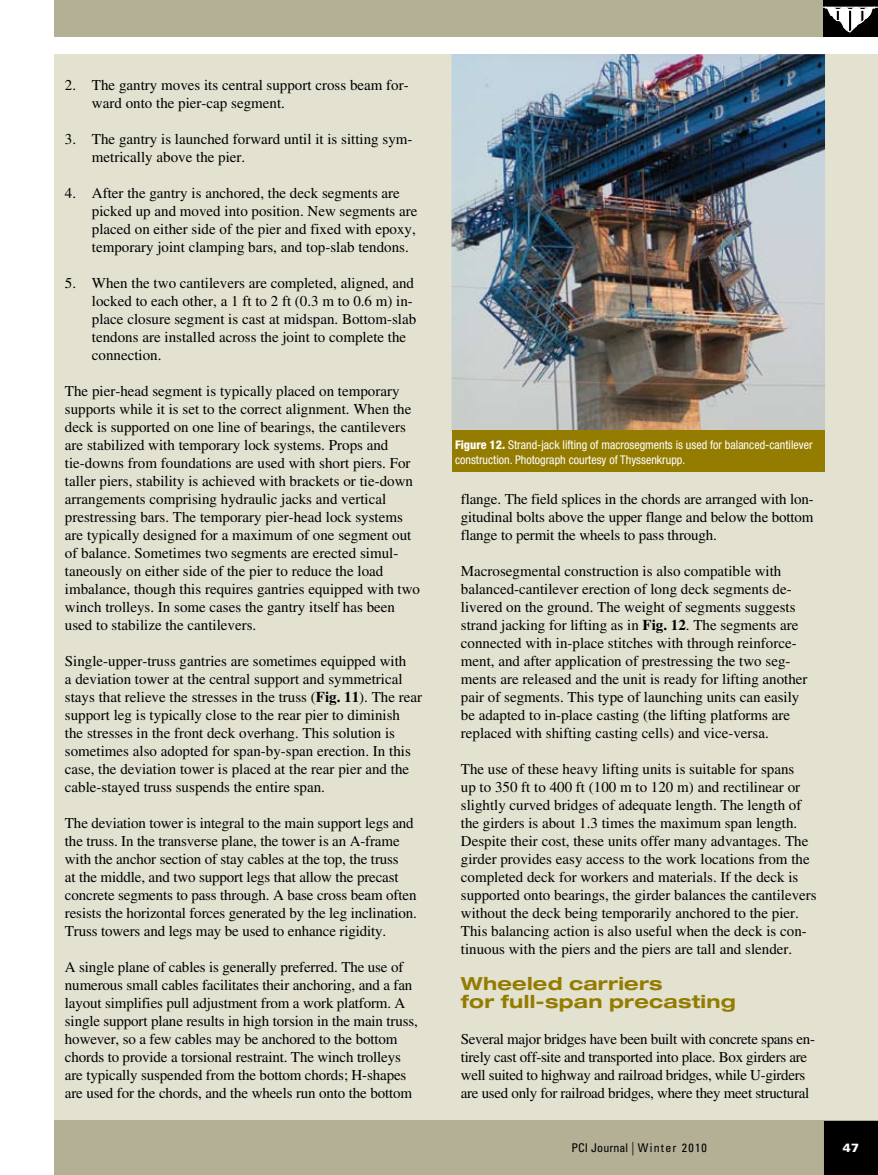
<style>
.page{position:relative;width:878px;height:1175px;background:#fff}
.page>*{position:absolute;margin:0;border:0;box-sizing:border-box;transform-origin:0 0}
.t1{font:700 expanded 18px/18px "Helvetica Neue";letter-spacing:.015em;color:#947c00;scale:1.06 1}
.t2{font:15px/18px "Times";color:#000}
.t3{font:15px/18px "Times";letter-spacing:-.02em;color:#000}
.t4{font:condensed 12px/14.4px "Helvetica Neue";color:#fff}
.t5{font:condensed 12px "Univers";letter-spacing:.05em;color:#000}
.t6{font:900 12px "Univers";color:#fff}
.s1{font-weight:700}
.s2{font-weight:800}
.s3{font-weight:300;font-size:13.5px}
</style>
<div class="page">
<div style="left:54px;top:54px;width:824px;height:1066px;background:#e3e1d0"></div>
<div style="left:54px;top:0;width:824px;height:36px;background:#b3b096"></div>
<div style="left:54px;top:1120px;width:824px;height:54px;background:#b3b096"></div>
<div style="left:824px;top:1121px;width:54px;height:53px;background:#000"></div>
<div style="left:824px;top:0;width:54px;height:36px;background:#000"></div>
<svg style="left:824px;top:6px;width:54px;height:27px"></svg>
<img style="left:451px;top:54px;width:374px;height:377px">
<div style="left:453px;top:431px;width:372px;height:41px;background:#947c00"></div>
<p class="t2" style="left:92px;top:76px;width:318px;text-indent:-27px">2. The gantry moves its central support cross beam for&shy;ward onto the pier-cap segment.</p>
<p class="t2" style="left:92px;top:130px;width:322px;text-indent:-27px">3. The gantry is launched forward until it is sitting sym&shy;metrically above the pier.</p>
<p class="t2" style="left:92px;top:184px;width:327px;text-indent:-27px">4. After the gantry is anchored, the deck segments are picked up and moved into position. New segments are placed on either side of the pier and fixed with epoxy, temporary joint clamping bars, and top-slab tendons.</p>
<p class="t2" style="left:92px;top:274px;width:326px;text-indent:-27px">5. When the two cantilevers are completed, aligned, and locked to each other, a 1 ft to 2 ft (0.3 m to 0.6 m) in&shy;place closure segment is cast at midspan. Bottom-slab tendons are installed across the joint to complete the connection.</p>
<p class="t2" style="left:65px;top:382px;width:356px">The pier-head segment is typically placed on temporary supports while it is set to the correct alignment. When the deck is supported on one line of bearings, the cantilevers are stabilized with temporary lock systems. Props and tie-downs from foundations are used with short piers. For taller piers, stability is achieved with brackets or tie-down arrangements comprising hydraulic jacks and vertical prestressing bars. The temporary pier-head lock systems are typically designed for a maximum of one segment out of balance. Sometimes two segments are erected simul&shy;taneously on either side of the pier to reduce the load imbalance, though this requires gantries equipped with two winch trolleys. In some cases the gantry itself has been used to stabilize the cantilevers.</p>
<p class="t2" style="left:65px;top:652px;width:359px">Single-upper-truss gantries are sometimes equipped with<br>a deviation tower at the central support and symmetrical stays that relieve the stresses in the truss (<span class="s1">Fig. 11</span>). The rear support leg is typically close to the rear pier to diminish the stresses in the front deck overhang. This solution is sometimes also adopted for span-by-span erection. In this case, the deviation tower is placed at the rear pier and the cable-stayed truss suspends the entire span.</p>
<p class="t2" style="left:65px;top:814px;width:353px">The deviation tower is integral to the main support legs and the truss. In the transverse plane, the tower is an A-frame with the anchor section of stay cables at the top, the truss<br>at the middle, and two support legs that allow the precast concrete segments to pass through. A base cross beam often resists the horizontal forces generated by the leg inclination.<br>Truss towers and legs may be used to enhance rigidity.</p>
<p class="t2" style="left:65px;top:958px;width:354px">A single plane of cables is generally preferred. The use of numerous small cables facilitates their anchoring, and a fan layout simplifies pull adjustment from a work platform. A single support plane results in high torsion in the main truss, however, so a few cables may be anchored to the bottom chords to provide a torsional restraint. The winch trolleys are typically suspended from the bottom chords; H-shapes are used for the chords, and the wheels run onto the bottom</p>
<p class="t4" style="left:455px;top:437px;width:359px"><span class="s2">Figure 12.</span> Strand-jack lifting of macrosegments is used for balanced-cantilever construction. Photograph courtesy of Thyssenkrupp.</p>
<p class="t2" style="left:461px;top:490px;width:354px;text-align:justify">flange. The field splices in the chords are arranged with lon&shy;gitudinal bolts above the upper flange and below the bottom flange to permit the wheels to pass through.</p>
<p class="t2" style="left:461px;top:562px;width:348px">Macrosegmental construction is also compatible with balanced-cantilever erection of long deck segments de&shy;livered on the ground. The weight of segments suggests strand jacking for lifting as in <span class="s1">Fig. 12</span>. The segments are connected with in-place stitches with through reinforce&shy;ment, and after application of prestressing the two seg&shy;ments are released and the unit is ready for lifting another pair of segments. This type of launching units can easily be adapted to in-place casting (the lifting platforms are replaced with shifting casting cells) and vice-versa.</p>
<p class="t2" style="left:461px;top:760px;width:357px">The use of these heavy lifting units is suitable for spans<br>up to 350 ft to 400 ft (100 m to 120 m) and rectilinear or slightly curved bridges of adequate length. The length of the girders is about 1.3 times the maximum span length.<br>Despite their cost, these units offer many advantages. The girder provides easy access to the work locations from the completed deck for workers and materials. If the deck is supported onto bearings, the girder balances the cantilevers without the deck being temporarily anchored to the pier.<br>This balancing action is also useful when the deck is con&shy;tinuous with the piers and the piers are tall and slender.</p>
<p class="t1" style="left:461px;top:974px;width:261px">Wheeled carriers<br>for full-span precasting</p>
<p class="t3" style="left:461px;top:1030px;width:355px">Several major bridges have been built with concrete spans en&shy;tirely cast off-site and transported into place. Box girders are well suited to highway and railroad bridges, while U-girders are used only for railroad bridges, where they meet structural</p>
<p class="t5" style="left:571px;top:1140px;width:137px">PCI Journal <span class="s3">|</span> Winter 2010</p>
<p class="t6" style="left:842px;top:1140px;width:18px">47</p>
</div>
